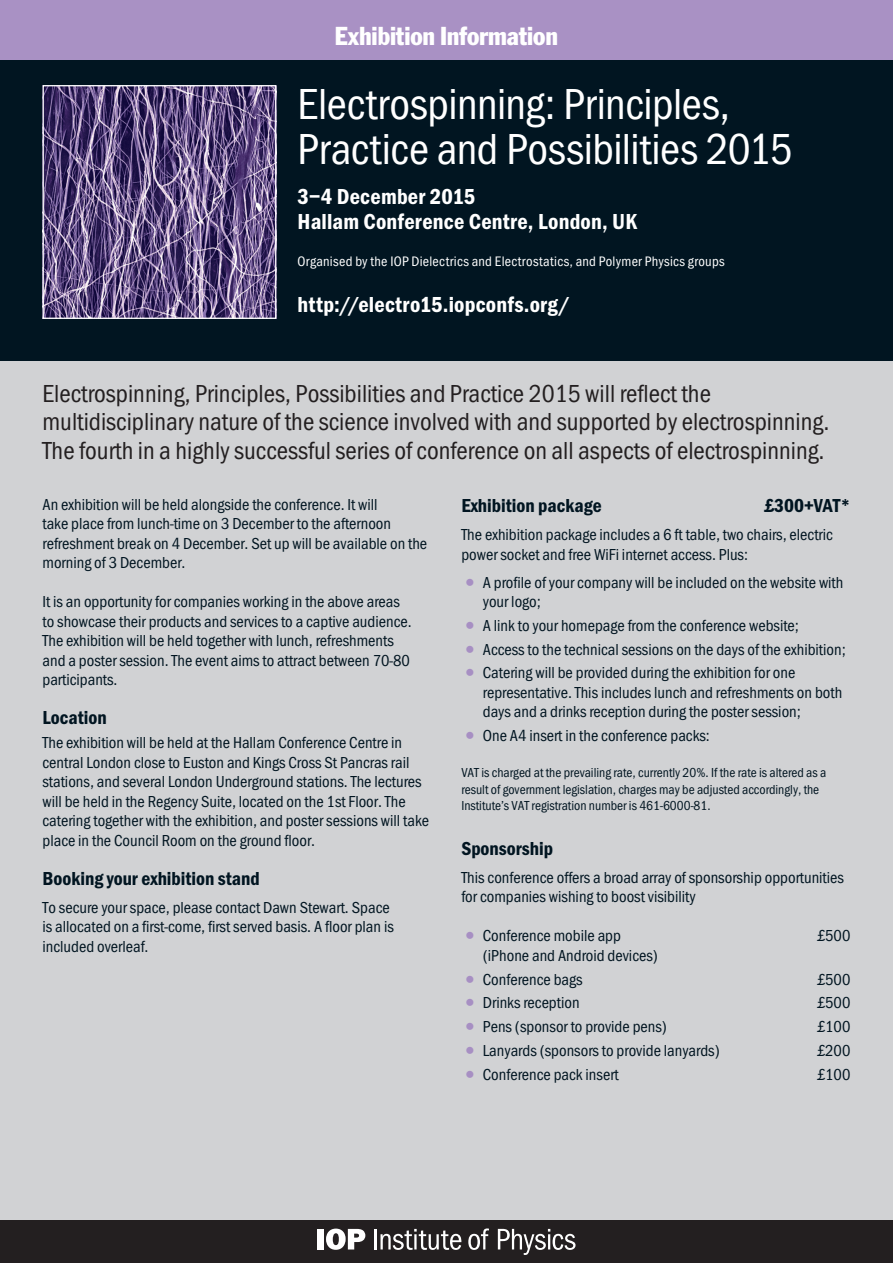
<style>
.page{position:relative;width:893px;height:1263px;background:#d1d2d4}
.page>*{position:absolute;margin:0;border:0;box-sizing:border-box;transform-origin:0 0}
.t1{font:45px/45px "Franklin Got Cd Io P";letter-spacing:-.01em;color:#fff}
.t2{font:25.5px/28.5px "Franklin Got Cd Io P";color:#231f20}
.t3{font:condensed 25.5px "Franklin Gothic";letter-spacing:-.005em;color:#fff}
.t4{font:600 22.5px/25.5px "Franklin Got Cd Io P";letter-spacing:.01em;color:#fff}
.t5{font:600 19.5px "Franklin Got Cd Io P";color:#011521}
.t6{font:16.5px/19.5px "Franklin Got Cd Io P";color:#011521}
.t7{font:14.25px "Franklin Got Cd Io P";letter-spacing:.02em;color:#fff}
.t8{font:13.5px/16.5px "Franklin Got Cd Io P";color:#011521}
.s1{font-size:25.5px;color:#a78fc3}
</style>
<div class="page">
<div style="left:0;top:60px;width:893px;height:301px;background:#011521"></div>
<img style="left:45px;top:87px;width:229px;height:230px">
<div style="left:43px;top:85px;width:233px;height:234px;border:1px solid #fff"></div>
<div style="left:0;top:0;width:893px;height:60px;background:#a991c4"></div>
<div style="left:0;top:1220px;width:893px;height:43px;background:#231f20"></div>
<div style="left:317px;top:1229px;width:7px;height:20px;background:#fff"></div>
<svg style="left:326px;top:1228px;width:39px;height:22px"></svg>
<hr style="left:374px;top:1229px;width:3px;height:20px;background:#fff">
<svg style="left:380px;top:1229px;width:81px;height:21px"></svg>
<svg style="left:468px;top:1228px;width:21px;height:22px"></svg>
<svg style="left:498px;top:1229px;width:77px;height:26px"></svg>
<h2 class="t3" style="left:335px;top:21px;width:225px">Exhibition Information</h2>
<h1 class="t1" style="left:298px;top:82px;width:497px">Electrospinning: Principles,<br>Practice and Possibilities 2015</h1>
<h3 class="t4" style="left:298px;top:184px;width:341px">3–4 December 2015<br>Hallam Conference Centre, London, UK</h3>
<p class="t7" style="left:298px;top:253px;width:429px">Organised by the IOP Dielectrics and Electrostatics, and Polymer Physics groups</p>
<h3 class="t4" style="left:298px;top:292px;width:274px">http://electro15.iopconfs.org/</h3>
<p class="t2" style="left:43px;top:379px;width:788px">Electrospinning, Principles, Possibilities and Practice 2015 will reflect the multidisciplinary nature of the science involved with and supported by electrospinning.<br>The fourth in a highly successful series of conference on all aspects of electrospinning.</p>
<p class="t6" style="left:43px;top:495px;width:386px">An exhibition will be held alongside the conference. It will<br>take place from lunch-time on 3 December to the afternoon refreshment break on 4 December. Set up will be available on the morning of 3 December.</p>
<p class="t6" style="left:43px;top:592px;width:371px">It is an opportunity for companies working in the above areas to showcase their products and services to a captive audience.<br>The exhibition will be held together with lunch, refreshments and a poster session. The event aims to attract between 70-80 participants.</p>
<p class="t5" style="left:43px;top:707px;width:66px">Location</p>
<p class="t6" style="left:43px;top:733px;width:388px">The exhibition will be held at the Hallam Conference Centre in central London close to Euston and Kings Cross St Pancras rail stations, and several London Underground stations. The lectures will be held in the Regency Suite, located on the 1st Floor. The catering together with the exhibition, and poster sessions will take place in the Council Room on the ground floor.</p>
<p class="t5" style="left:43px;top:867px;width:219px">Booking your exhibition stand</p>
<p class="t6" style="left:43px;top:898px;width:353px">To secure your space, please contact Dawn Stewart. Space is allocated on a first-come, first served basis. A floor plan is included overleaf.</p>
<p class="t5" style="left:461px;top:494px;width:142px">Exhibition package</p>
<p class="t5" style="left:764px;top:494px;width:88px">£300+VAT*</p>
<p class="t6" style="left:461px;top:525px;width:373px">The exhibition package includes a 6 ft table, two chairs, electric power socket and free WiFi internet access. Plus:</p>
<p class="t6" style="left:483px;top:573px;width:362px;text-indent:-21px"><span class="s1">•</span> A profile of your company will be included on the website with your logo;</p>
<p class="t6" style="left:461px;top:616px;width:339px"><span class="s1">•</span> A link to your homepage from the conference website;</p>
<p class="t6" style="left:461px;top:640px;width:386px"><span class="s1">•</span> Access to the technical sessions on the days of the exhibition;</p>
<p class="t6" style="left:483px;top:663px;width:361px;text-indent:-21px"><span class="s1">•</span> Catering will be provided during the exhibition for one representative. This includes lunch and refreshments on both days and a drinks reception during the poster session;</p>
<p class="t6" style="left:461px;top:726px;width:250px"><span class="s1">•</span> One A4 insert in the conference packs:</p>
<p class="t8" style="left:461px;top:765px;width:366px">VAT is charged at the prevailing rate, currently 20%. If the rate is altered as a result of government legislation, charges may be adjusted accordingly, the<br>Institute’s VAT registration number is 461-6000-81.</p>
<p class="t5" style="left:461px;top:837px;width:93px">Sponsorship</p>
<p class="t6" style="left:461px;top:868px;width:384px">This conference offers a broad array of sponsorship opportunities for companies wishing to boost visibility</p>
<p class="t6" style="left:461px;top:926px;width:161px"><span class="s1">•</span> Conference mobile app</p>
<p class="t6" style="left:817px;top:926px;width:35px">£500</p>
<p class="t6" style="left:483px;top:946px;width:177px">(iPhone and Android devices)</p>
<p class="t6" style="left:461px;top:969px;width:123px"><span class="s1">•</span> Conference bags</p>
<p class="t6" style="left:817px;top:969px;width:35px">£500</p>
<p class="t6" style="left:461px;top:993px;width:120px"><span class="s1">•</span> Drinks reception</p>
<p class="t6" style="left:817px;top:993px;width:35px">£500</p>
<p class="t6" style="left:461px;top:1017px;width:207px"><span class="s1">•</span> Pens (sponsor to provide pens)</p>
<p class="t6" style="left:817px;top:1017px;width:35px">£100</p>
<p class="t6" style="left:461px;top:1041px;width:260px"><span class="s1">•</span> Lanyards (sponsors to provide lanyards)</p>
<p class="t6" style="left:817px;top:1041px;width:35px">£200</p>
<p class="t6" style="left:461px;top:1064px;width:159px"><span class="s1">•</span> Conference pack insert</p>
<p class="t6" style="left:817px;top:1064px;width:35px">£100</p>
</div>
